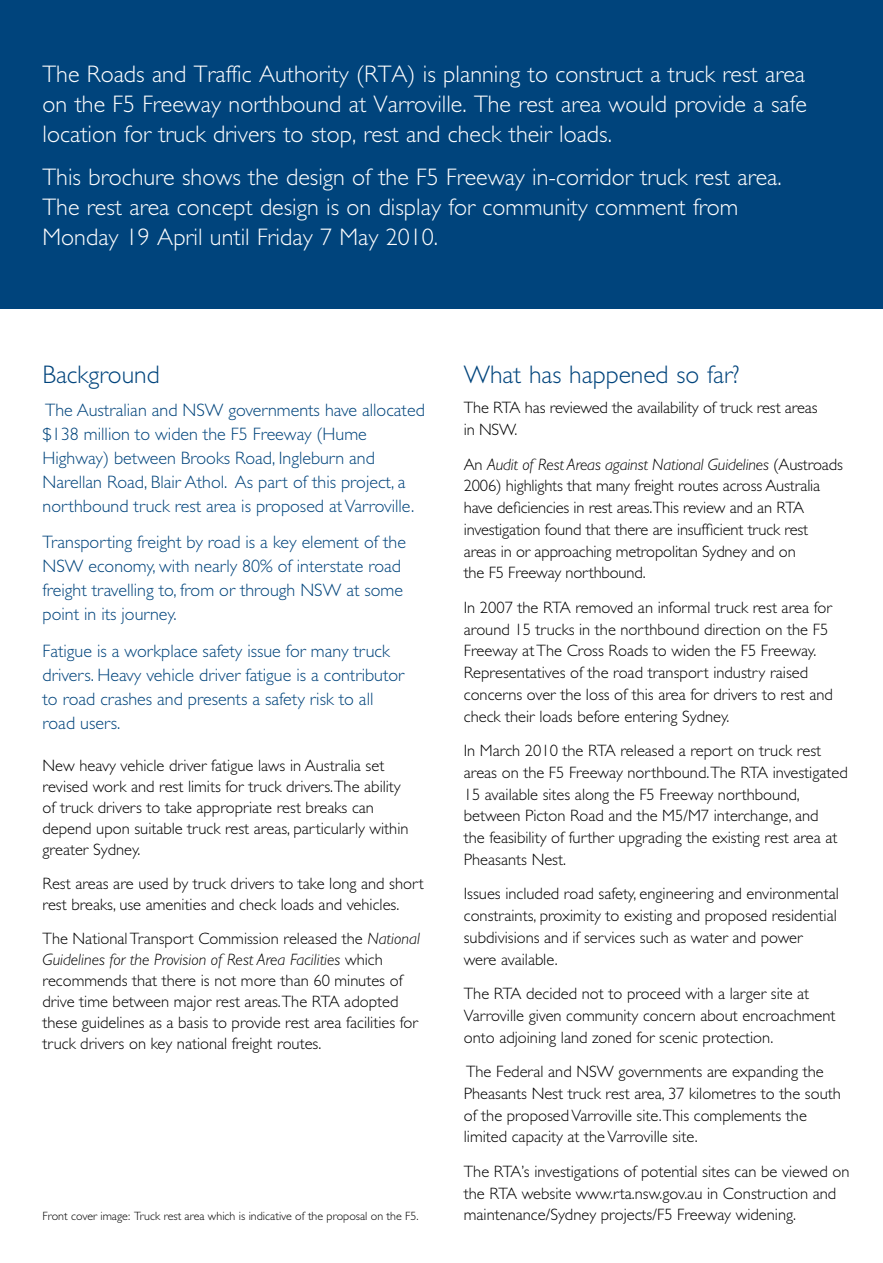
<style>
.page{position:relative;width:883px;height:1263px;background:#fff}
.page>*{position:absolute;margin:0;border:0;box-sizing:border-box;transform-origin:0 0}
.t1{font:300 25.5px "Gill Sans Std";color:#00447c}
.t2{font:300 24px/30px "Gill Sans Std";color:#fff;text-align:justify}
.t3{font:300 18px/24px "Gill Sans Std";color:#00447c}
.t4{font:300 16.5px/21.8px "Gill Sans Std";color:#000}
.t5{font:300 12px "Gill Sans Std";color:#000}
.s1{font-style:italic}
</style>
<div class="page">
<div style="left:0;top:0;width:882px;height:309px;background:#00447c"></div>
<h2 class="t2" style="left:43px;top:60px;width:766px">The Roads and Traffic Authority (RTA) is planning to construct a truck rest area on the F5 Freeway northbound at Varroville. The rest area would provide a safe location for truck drivers to stop, rest and check their loads.</h2>
<h2 class="t2" style="left:43px;top:162px;width:740px;text-align:left">This brochure shows the design of the F5 Freeway in-corridor truck rest area.<br>The rest area concept design is on display for community comment from<br>Monday 19 April until Friday 7 May 2010.</h2>
<h1 class="t1" style="left:43px;top:360px;width:119px">Background</h1>
<p class="t3" style="left:43px;top:398px;width:384px">The Australian and NSW governments have allocated $138 million to widen the F5 Freeway (Hume Highway) between Brooks Road, Ingleburn and Narellan Road, Blair Athol. As part of this project, a northbound truck rest area is proposed at Varroville.</p>
<p class="t3" style="left:43px;top:530px;width:365px">Transporting freight by road is a key element of the NSW economy, with nearly 80% of interstate road freight travelling to, from or through NSW at some point in its journey.</p>
<p class="t3" style="left:43px;top:639px;width:363px">Fatigue is a workplace safety issue for many truck drivers. Heavy vehicle driver fatigue is a contributor to road crashes and presents a safety risk to all road users.</p>
<p class="t4" style="left:43px;top:755px;width:367px;line-height:21px">New heavy vehicle driver fatigue laws in Australia set revised work and rest limits for truck drivers.The ability of truck drivers to take appropriate rest breaks can depend upon suitable truck rest areas, particularly within greater Sydney.</p>
<p class="t4" style="left:43px;top:873px;width:383px;line-height:21px">Rest areas are used by truck drivers to take long and short rest breaks, use amenities and check loads and vehicles.</p>
<p class="t4" style="left:43px;top:928px;width:379px;line-height:21px">The National Transport Commission released the <span class="s1">National Guidelines for the Provision of Rest Area Facilities</span> which recommends that there is not more than 60 minutes of drive time between major rest areas.The RTA adopted these guidelines as a basis to provide rest area facilities for truck drivers on key national freight routes.</p>
<p class="t5" style="left:43px;top:1210px;width:377px">Front cover image: Truck rest area which is indicative of the proposal on the F5.</p>
<h1 class="t1" style="left:463px;top:360px;width:277px">What has happened so far?</h1>
<p class="t4" style="left:463px;top:397px;width:355px">The RTA has reviewed the availability of truck rest areas in NSW.</p>
<p class="t4" style="left:463px;top:453px;width:380px">An <span class="s1">Audit of Rest Areas against National Guidelines</span> (Austroads 2006) highlights that many freight routes across Australia have deficiencies in rest areas.This review and an RTA investigation found that there are insufficient truck rest areas in or approaching metropolitan Sydney and on<br>the F5 Freeway northbound.</p>
<p class="t4" style="left:463px;top:597px;width:370px">In 2007 the RTA removed an informal truck rest area for around 15 trucks in the northbound direction on the F5<br>Freeway at The Cross Roads to widen the F5 Freeway.<br>Representatives of the road transport industry raised concerns over the loss of this area for drivers to rest and check their loads before entering Sydney.</p>
<p class="t4" style="left:463px;top:740px;width:385px">In March 2010 the RTA released a report on truck rest areas on the F5 Freeway northbound.The RTA investigated 15 available sites along the F5 Freeway northbound, between Picton Road and the M5/M7 interchange, and<br>the feasibility of further upgrading the existing rest area at Pheasants Nest.</p>
<p class="t4" style="left:463px;top:883px;width:376px">Issues included road safety, engineering and environmental constraints, proximity to existing and proposed residential subdivisions and if services such as water and power were available.</p>
<p class="t4" style="left:463px;top:983px;width:373px">The RTA decided not to proceed with a larger site at<br>Varroville given community concern about encroachment onto adjoining land zoned for scenic protection.</p>
<p class="t4" style="left:463px;top:1061px;width:378px">The Federal and NSW governments are expanding the Pheasants Nest truck rest area, 37 kilometres to the south of the proposed Varroville site.This complements the limited capacity at the Varroville site.</p>
<p class="t4" style="left:463px;top:1161px;width:387px">The RTA’s investigations of potential sites can be viewed on the RTA website www.rta.nsw.gov.au in Construction and maintenance/Sydney projects/F5 Freeway widening.</p>
</div>
